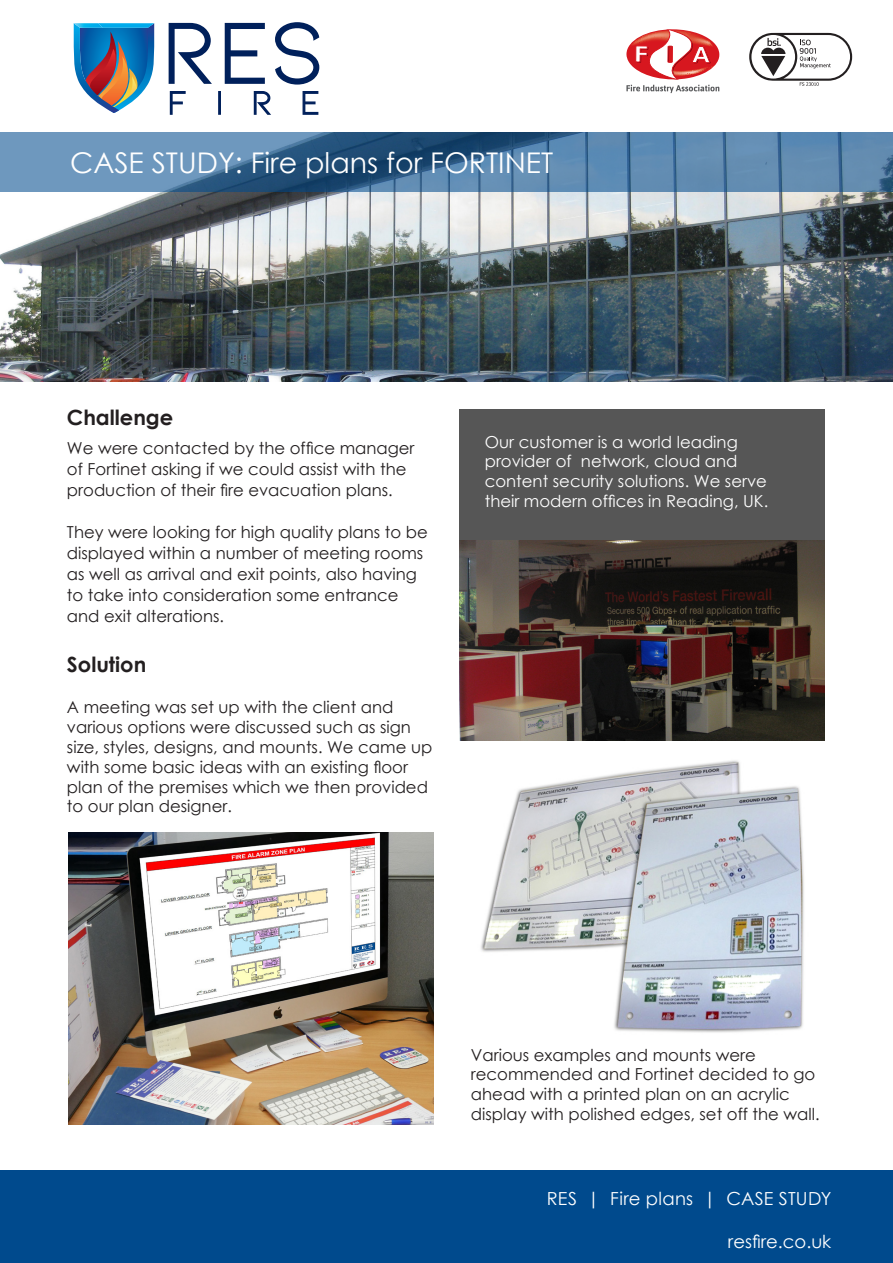
<style>
.page{position:relative;width:893px;height:1263px;background:#fff}
.page>*{position:absolute;margin:0;border:0;box-sizing:border-box;transform-origin:0 0}
.Headline{font:28.5px "Century Gothic";color:#fff}
.Body_text{font:700 21px "Century Gothic";color:#231f20}
.Footer2{font:18px "Century Gothic";letter-spacing:.01em;color:#fff}
.Body_text-2{font:16.5px/19.8px "Century Gothic";color:#231f20}
.Introduction_text{font:16.5px/19.8px "Century Gothic";color:#fff}
</style>
<div class="page">
<img style="left:459px;top:540px;width:366px;height:201px">
<img style="left:0;top:192px;width:893px;height:189px">
<svg style="left:0;top:133px;width:893px;height:59px;background:#527ea5"></svg>
<div style="left:0;top:1171px;width:893px;height:92px;background:#004a8d"></div>
<div style="left:459px;top:410px;width:366px;height:130px;background:#565656"></div>
<img style="left:68px;top:832px;width:366px;height:292px">
<img style="left:481px;top:760px;width:323px;height:273px">
<svg style="left:169px;top:23px;width:43px;height:61px"></svg>
<svg style="left:225px;top:23px;width:40px;height:61px"></svg>
<svg style="left:275px;top:22px;width:44px;height:63px"></svg>
<svg style="left:170px;top:91px;width:16px;height:24px"></svg>
<hr style="left:218px;top:91px;width:3px;height:24px;background:#00205b">
<svg style="left:254px;top:91px;width:17px;height:24px"></svg>
<svg style="left:303px;top:91px;width:15px;height:24px"></svg>
<img style="left:73px;top:23px;width:82px;height:90px">
<img style="left:74px;top:23px;width:29px;height:5px">
<svg style="left:749px;top:33px;width:103px;height:53px"></svg>
<svg style="left:626px;top:29px;width:93px;height:64px"></svg>
<p class="Headline" style="left:70px;top:143px;width:485px">CASE STUDY: Fire plans for FORTINET</p>
<p class="Body_text" style="left:67px;top:401px;width:108px">Challenge</p>
<p class="Body_text-2" style="left:67px;top:437px;width:349px;line-height:21px">We were contacted by the office manager of Fortinet asking if we could assist with the production of their fire evacuation plans.</p>
<p class="Body_text-2" style="left:67px;top:521px;width:362px;line-height:21px">They were looking for high quality plans to be displayed within a number of meeting rooms as well as arrival and exit points, also having to take into consideration some entrance and exit alterations.</p>
<p class="Body_text" style="left:67px;top:648px;width:81px">Solution</p>
<p class="Body_text-2" style="left:67px;top:697px;width:367px">A meeting was set up with the client and various options were discussed such as sign size, styles, designs, and mounts. We came up with some basic ideas with an existing floor plan of the premises which we then provided to our plan designer.</p>
<p class="Introduction_text" style="left:485px;top:431px;width:285px">Our customer is a world leading provider of network, cloud and content security solutions. We serve their modern offices in Reading, UK.</p>
<p class="Body_text-2" style="left:471px;top:1044px;width:350px">Various examples and mounts were recommended and Fortinet decided to go ahead with a printed plan on an acrylic display with polished edges, set off the wall.</p>
<p class="Footer2" style="left:547px;top:1186px;width:286px">RES | Fire plans | CASE STUDY</p>
<p class="Footer2" style="left:728px;top:1229px;width:105px">resfire.co.uk</p>
</div>
